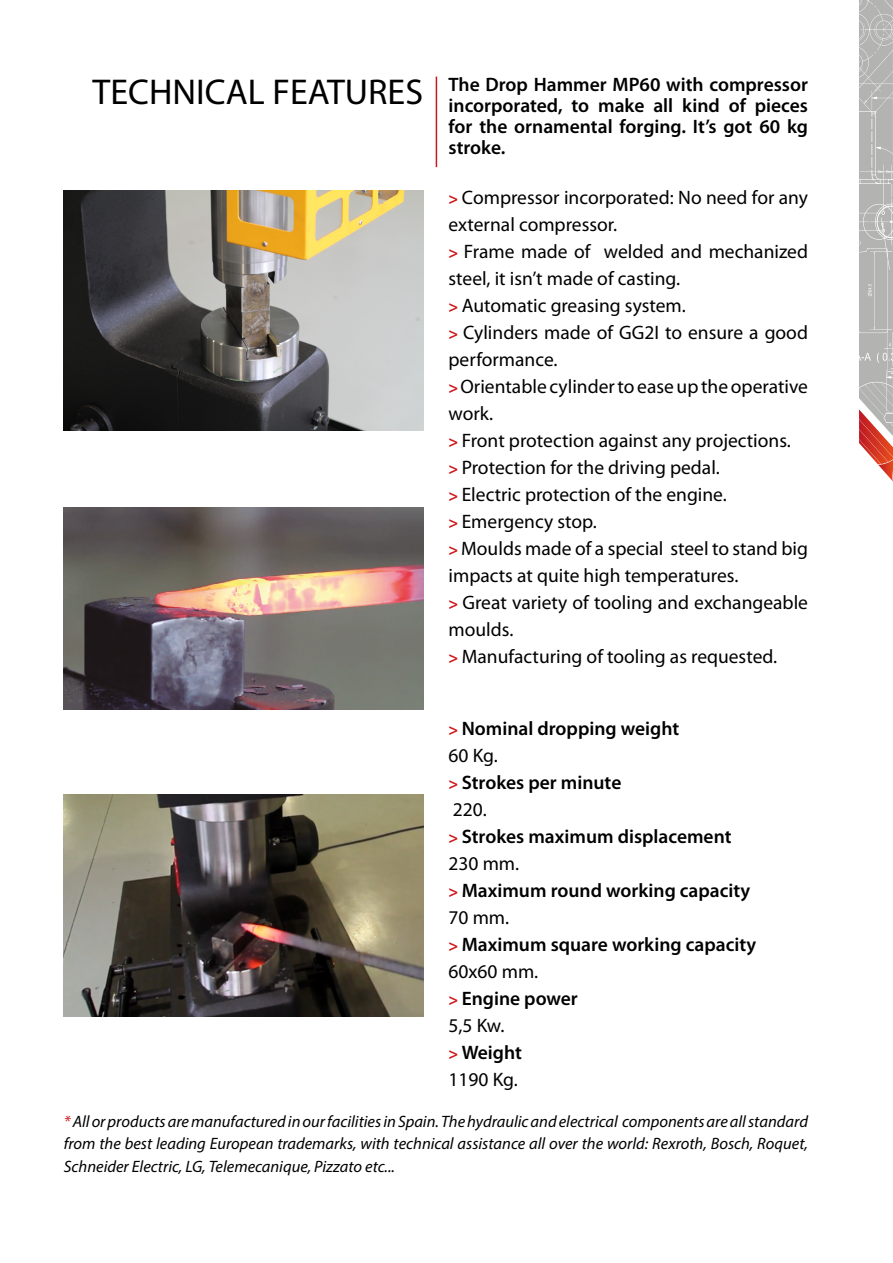
<style>
.page{position:relative;width:893px;height:1263px;background:#fff}
.page>*{position:absolute;margin:0;border:0;box-sizing:border-box;transform-origin:0 0}
.t1{font:19.5px/27px "Myriad Pro";color:#000}
.t2{font:600 19.5px/27px "Myriad Pro";color:#000;text-align:justify}
.t3{font:italic 16.5px/22.5px "Myriad Pro";color:#000;text-align:justify}
.s1{font-weight:400;font-size:36px}
.s2{font-weight:700;font-size:16.5px;color:#cd171a}
.s3{font-weight:400}
.s4{color:#cd171a}
</style>
<div class="page">
<svg style="left:859px;top:0;width:34px;height:481px;background:#beb4b2"></svg>
<hr style="left:436px;top:77px;width:1px;height:90px;background:#cd171a">
<img style="left:64px;top:507px;width:359px;height:202px">
<img style="left:64px;top:795px;width:359px;height:222px">
<img style="left:64px;top:191px;width:359px;height:239px">
<p class="t2" style="left:449px;top:74px;width:361px;line-height:21px;text-indent:-356px"><span class="s1">TECHNICAL FEATURES</span> The Drop Hammer MP60 with compressor incorporated, to make all kind of pieces for the ornamental forging. It’s got 60 kg stroke.</p>
<p class="t1" style="left:448px;top:183px;width:361px"><span class="s2">&gt;</span> Compressor incorporated: No need for any external compressor.<br><span class="s2">&gt;</span> Frame made of welded and mechanized steel, it isn’t made of casting.<br><span class="s2">&gt;</span> Automatic greasing system.<br><span class="s2">&gt;</span> Cylinders made of GG2I to ensure a good performance.<br><span class="s2">&gt;</span> Orientable cylinder to ease up the operative work.<br><span class="s2">&gt;</span> Front protection against any projections.<br><span class="s2">&gt;</span> Protection for the driving pedal.<br><span class="s2">&gt;</span> Electric protection of the engine.<br><span class="s2">&gt;</span> Emergency stop.<br><span class="s2">&gt;</span> Moulds made of a special steel to stand big impacts at quite high temperatures.<br><span class="s2">&gt;</span> Great variety of tooling and exchangeable moulds.<br><span class="s2">&gt;</span> Manufacturing of tooling as requested.</p>
<p class="t2" style="left:449px;top:714px;width:309px;text-align:left"><span class="s2">&gt;</span> Nominal dropping weight<br><span class="s3">60 Kg.<br></span><span class="s2">&gt;</span> Strokes per minute<br><span class="s3">220.<br></span><span class="s2">&gt;</span> Strokes maximum displacement<br><span class="s3">230 mm.<br></span><span class="s2">&gt;</span> Maximum round working capacity<br><span class="s3">70 mm.<br></span><span class="s2">&gt;</span> Maximum square working capacity<br><span class="s3">60x60 mm.<br></span><span class="s2">&gt;</span> Engine power<br><span class="s3">5,5 Kw.<br></span><span class="s2">&gt;</span> Weight<br><span class="s3">1190 Kg.</span></p>
<p class="t3" style="left:64px;top:1109px;width:746px"><span class="s4">*</span> All or products are manufactured in our facilities in Spain. The hydraulic and electrical components are all standard from the best leading European trademarks, with technical assistance all over the world: Rexroth, Bosch, Roquet, Schneider Electric, LG, Telemecanique, Pizzato etc...</p>
</div>
